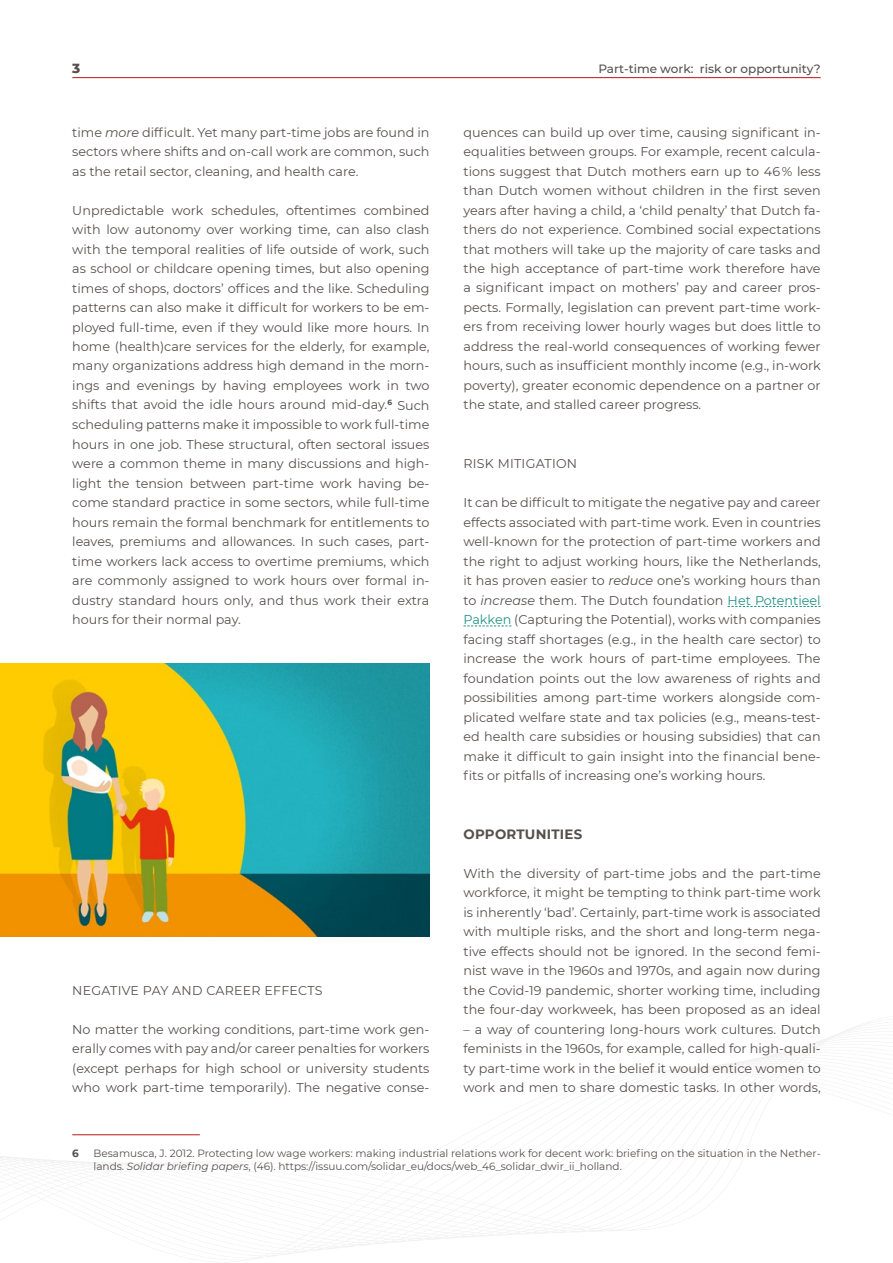
<style>
.page{position:relative;width:893px;height:1263px;background:#fff}
.page>*{position:absolute;margin:0;border:0;box-sizing:border-box;transform-origin:0 0}
.t1{font:700 13.5px "Montserrat";letter-spacing:.02em;color:#55504e}
.t2{font:800 13.5px "Montserrat";color:#55504e}
.t3{font:12.75px/19.5px "Montserrat";color:#55504e;text-align:justify}
.t4{font:12.75px "Montserrat";letter-spacing:.02em;color:#55504e}
.t5{font:500 12px "Montserrat";color:#55504e}
.t6{font:10.5px/13.5px "Montserrat";color:#55504e}
.t7{font:700 10.5px "Montserrat";color:#55504e}
.s1{font-style:italic}
.s2{color:#229286}
</style>
<div class="page">
<hr style="left:72px;top:77px;width:749px;height:1px;background:#bb1818">
<svg style="left:728px;top:606px;width:93px;height:1px"></svg>
<svg style="left:463px;top:626px;width:48px;height:1px"></svg>
<svg style="left:72px;top:1021px;width:812px;height:240px"></svg>
<svg style="left:0;top:1155px;width:600px;height:98px"></svg>
<img style="left:0;top:663px;width:429px;height:273px">
<p class="t2" style="left:72px;top:58px;width:10px">3</p>
<p class="t5" style="left:598px;top:60px;width:224px">Part-time work: risk or opportunity?</p>
<p class="t3" style="left:72px;top:122px;width:359px">time <span class="s1">more</span> difficult. Yet many part-time jobs are found in sectors where shifts and on-call work are common, such as the retail sector, cleaning, and health care.</p>
<p class="t3" style="left:72px;top:200px;width:359px">Unpredictable work schedules, oftentimes combined with low autonomy over working time, can also clash with the temporal realities of life outside of work, such as school or childcare opening times, but also opening times of shops, doctors’ offices and the like. Scheduling patterns can also make it difficult for workers to be em&shy;ployed full-time, even if they would like more hours. In home (health)care services for the elderly, for example, many organizations address high demand in the morn&shy;ings and evenings by having employees work in two shifts that avoid the idle hours around mid-day.<sup>6</sup> Such scheduling patterns make it impossible to work full-time hours in one job. These structural, often sectoral issues were a common theme in many discussions and high&shy;light the tension between part-time work having be&shy;come standard practice in some sectors, while full-time hours remain the formal benchmark for entitlements to leaves, premiums and allowances. In such cases, part&shy;time workers lack access to overtime premiums, which are commonly assigned to work hours over formal in&shy;dustry standard hours only, and thus work their extra hours for their normal pay.</p>
<p class="t4" style="left:72px;top:981px;width:252px">NEGATIVE PAY AND CAREER EFFECTS</p>
<p class="t3" style="left:72px;top:1019px;width:359px">No matter the working conditions, part-time work gen&shy;erally comes with pay and/or career penalties for workers (except perhaps for high school or university students who work part-time temporarily). The negative conse-</p>
<p class="t3" style="left:463px;top:122px;width:359px">quences can build up over time, causing significant in&shy;equalities between groups. For example, recent calcula&shy;tions suggest that Dutch mothers earn up to 46 % less than Dutch women without children in the first seven years after having a child, a ‘child penalty’ that Dutch fa&shy;thers do not experience. Combined social expectations that mothers will take up the majority of care tasks and the high acceptance of part-time work therefore have a significant impact on mothers’ pay and career pros&shy;pects. Formally, legislation can prevent part-time work&shy;ers from receiving lower hourly wages but does little to address the real-world consequences of working fewer hours, such as insufficient monthly income (e.g., in-work poverty), greater economic dependence on a partner or the state, and stalled career progress.</p>
<p class="t4" style="left:463px;top:455px;width:115px">RISK MITIGATION</p>
<p class="t3" style="left:463px;top:492px;width:359px">It can be difficult to mitigate the negative pay and career effects associated with part-time work. Even in countries well-known for the protection of part-time workers and the right to adjust working hours, like the Netherlands, it has proven easier to <span class="s1">reduce</span> one’s working hours than to <span class="s1">increase</span> them. The Dutch foundation <span class="s2">Het Potentieel Pakken</span> (Capturing the Potential), works with companies facing staff shortages (e.g., in the health care sector) to increase the work hours of part-time employees. The foundation points out the low awareness of rights and possibilities among part-time workers alongside com&shy;plicated welfare state and tax policies (e.g., means-test&shy;ed health care subsidies or housing subsidies) that can make it difficult to gain insight into the financial bene&shy;fits or pitfalls of increasing one’s working hours.</p>
<p class="t1" style="left:463px;top:824px;width:120px">OPPORTUNITIES</p>
<p class="t3" style="left:463px;top:863px;width:359px">With the diversity of part-time jobs and the part-time workforce, it might be tempting to think part-time work is inherently ‘bad’. Certainly, part-time work is associated with multiple risks, and the short and long-term nega&shy;tive effects should not be ignored. In the second femi&shy;nist wave in the 1960s and 1970s, and again now during the Covid-19 pandemic, shorter working time, including the four-day workweek, has been proposed as an ideal</p>
<p class="t3" style="left:463px;top:1019px;width:359px">– a way of countering long-hours work cultures. Dutch feminists in the 1960s, for example, called for high-quali&shy;ty part-time work in the belief it would entice women to work and men to share domestic tasks. In other words,</p>
<p class="t7" style="left:72px;top:1145px;width:8px">6</p>
<p class="t6" style="left:94px;top:1146px;width:729px">Besamusca, J. 2012. Protecting low wage workers: making industrial relations work for decent work: briefing on the situation in the Nether&shy;lands. <span class="s1">Solidar briefing papers</span>, (46). https://issuu.com/solidar_eu/docs/web_46_solidar_dwir_ii_holland.</p>
</div>
